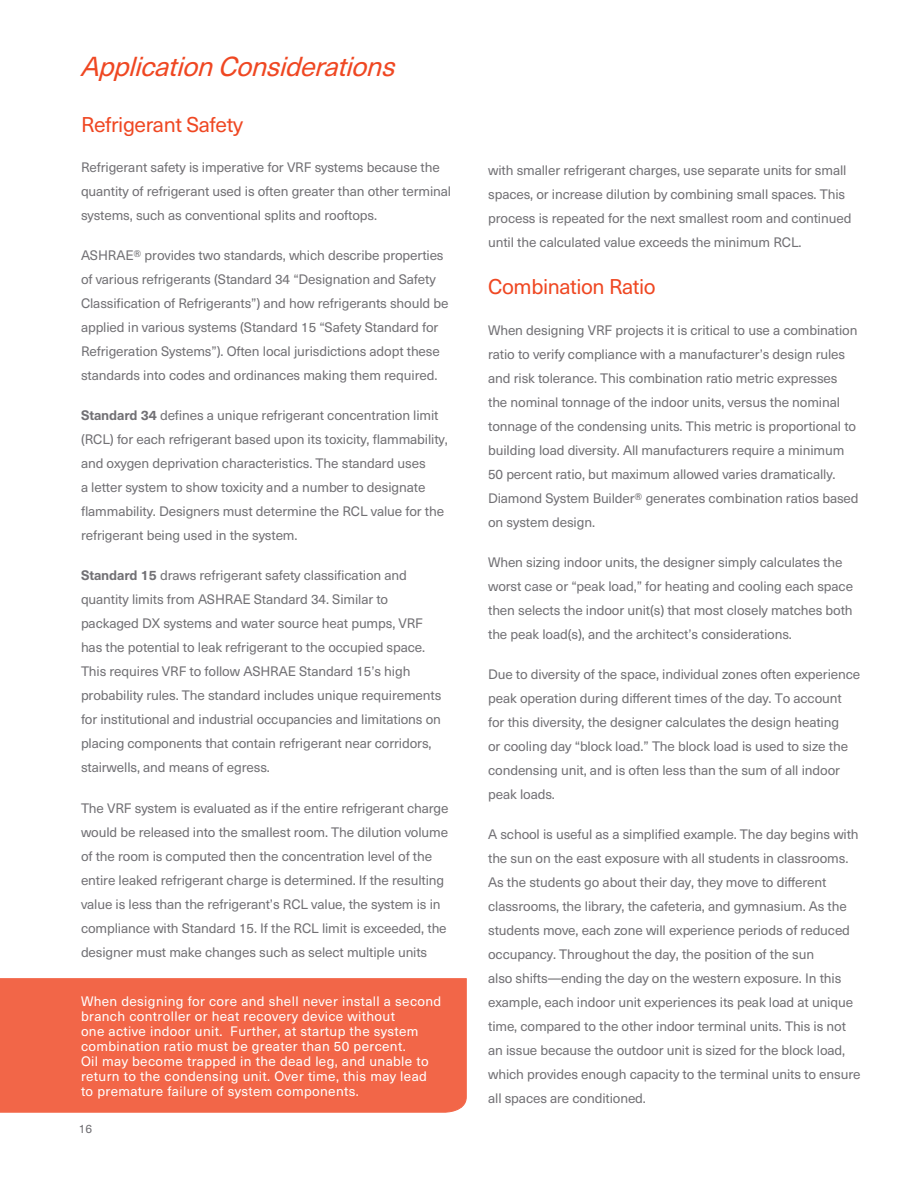
<style>
.page{position:relative;width:918px;height:1188px;background:#fff}
.page>*{position:absolute;margin:0;border:0;box-sizing:border-box;transform-origin:0 0}
.Red_Section_Head{font:italic 27px "Neue Haas Unica W1 G";color:#ef4722}
.Red_Body_Head{font:21px "Neue Haas Unica W1 G";letter-spacing:-.02em;color:#ef4722}
.BodyCopy{font:13.5px/24px "Neue Haas Unica W1 G";letter-spacing:-.01em;color:#717074}
.Caption-White{font:13.5px/15px "Neue Haas Unica W1 G";letter-spacing:.025em;color:#fff}
.t1{font:12px "Neue Haas Unica W1 G";color:#717074}
.s1{font-weight:700}
</style>
<div class="page">
<div style="left:0;top:978px;width:467px;height:135px;background:#f26648"></div>
<p class="Red_Section_Head" style="left:80px;top:46px;width:325px">ApplicationConsiderations</p>
<p class="Red_Body_Head" style="left:81px;top:109px;width:163px">Refrigerant Safety</p>
<p class="BodyCopy" style="left:81px;top:154px;width:372px">Refrigerant safety is imperative for VRF systems because the quantity of refrigerant used is often greater than other terminal systems, such as conventional splits and rooftops.</p>
<p class="BodyCopy" style="left:81px;top:242px;width:369px">ASHRAE® provides two standards, which describe properties of various refrigerants (Standard 34 “Designation and Safety Classification of Refrigerants”) and how refrigerants should be applied in various systems (Standard 15 “Safety Standard for Refrigeration Systems”). Often local jurisdictions adopt these standards into codes and ordinances making them required.</p>
<p class="BodyCopy" style="left:81px;top:403px;width:368px"><span class="s1">Standard 34</span> defines a unique refrigerant concentration limit (RCL) for each refrigerant based upon its toxicity, flammability, and oxygen deprivation characteristics. The standard uses<br>a letter system to show toxicity and a number to designate flammability. Designers must determine the RCL value for the refrigerant being used in the system.</p>
<p class="BodyCopy" style="left:81px;top:563px;width:362px"><span class="s1">Standard 15</span> draws refrigerant safety classification and quantity limits from ASHRAE Standard 34. Similar to packaged DX systems and water source heat pumps, VRF has the potential to leak refrigerant to the occupied space.<br>This requires VRF to follow ASHRAE Standard 15’s high probability rules. The standard includes unique requirements for institutional and industrial occupancies and limitations on placing components that contain refrigerant near corridors, stairwells, and means of egress.</p>
<p class="BodyCopy" style="left:81px;top:795px;width:369px">The VRF system is evaluated as if the entire refrigerant charge would be released into the smallest room. The dilution volume of the room is computed then the concentration level of the entire leaked refrigerant charge is determined. If the resulting value is less than the refrigerant’s RCL value, the system is in compliance with Standard 15. If the RCL limit is exceeded, the designer must make changes such as select multiple units</p>
<p class="Caption-White" style="left:81px;top:993px;width:362px">When designing for core and shell never install a second branch controller or heat recovery device without<br>one active indoor unit. Further, at startup the system combination ratio must be greater than 50 percent.<br>Oil may become trapped in the dead leg, and unable to return to the condensing unit. Over time, this may lead to premature failure of system components.</p>
<p class="t1" style="left:79px;top:1119px;width:15px">16</p>
<p class="BodyCopy" style="left:488px;top:157px;width:365px">with smaller refrigerant charges, use separate units for small spaces, or increase dilution by combining small spaces. This process is repeated for the next smallest room and continued until the calculated value exceeds the minimum RCL.</p>
<p class="Red_Body_Head" style="left:488px;top:272px;width:169px">Combination Ratio</p>
<p class="BodyCopy" style="left:488px;top:317px;width:372px">When designing VRF projects it is critical to use a combination ratio to verify compliance with a manufacturer’s design rules and risk tolerance. This combination ratio metric expresses the nominal tonnage of the indoor units, versus the nominal tonnage of the condensing units. This metric is proportional to building load diversity. All manufacturers require a minimum 50 percent ratio, but maximum allowed varies dramatically.<br>Diamond System Builder® generates combination ratios based on system design.</p>
<p class="BodyCopy" style="left:488px;top:549px;width:366px">When sizing indoor units, the designer simply calculates the worst case or “peak load,” for heating and cooling each space then selects the indoor unit(s) that most closely matches both the peak load(s), and the architect’s considerations.</p>
<p class="BodyCopy" style="left:488px;top:662px;width:374px">Due to diversity of the space, individual zones often experience peak operation during different times of the day. To account for this diversity, the designer calculates the design heating<br>or cooling day “block load.” The block load is used to size the condensing unit, and is often less than the sum of all indoor peak loads.</p>
<p class="BodyCopy" style="left:488px;top:822px;width:374px">A school is useful as a simplified example. The day begins with the sun on the east exposure with all students in classrooms.<br>As the students go about their day, they move to different classrooms, the library, the cafeteria, and gymnasium. As the students move, each zone will experience periods of reduced occupancy. Throughout the day, the position of the sun<br>also shifts—ending the day on the western exposure. In this example, each indoor unit experiences its peak load at unique time, compared to the other indoor terminal units. This is not an issue because the outdoor unit is sized for the block load, which provides enough capacity to the terminal units to ensure all spaces are conditioned.</p>
</div>
